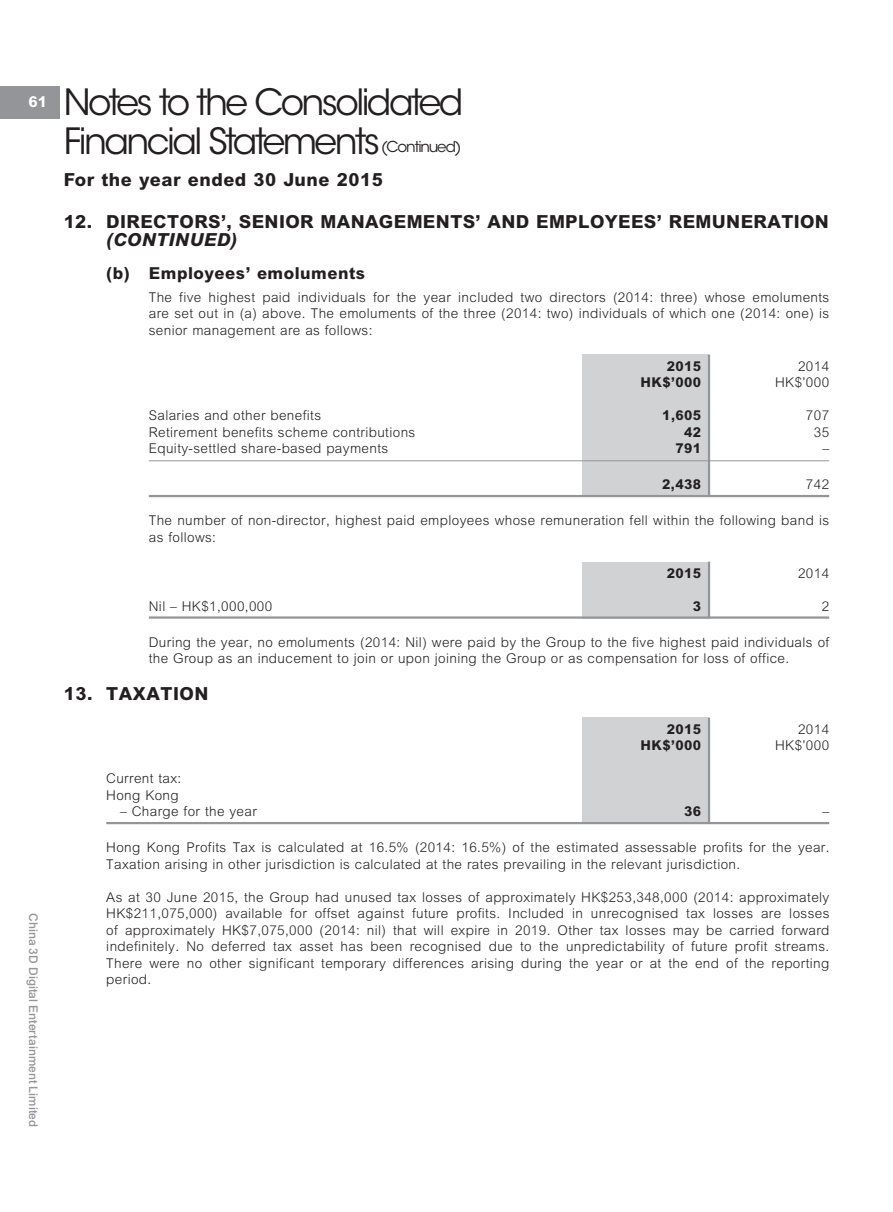
<style>
.page{position:relative;width:893px;height:1212px;background:#fff}
.page>*{position:absolute;margin:0;border:0;box-sizing:border-box;transform-origin:0 0}
.t1{font:36px "ITC Avant Garde Std";letter-spacing:-.07em;color:#231f20}
.t2{font:800 18px "Arial MT Std";letter-spacing:.02em;color:#231f20}
.t3{font:italic 800 18px "Arial MT Std";letter-spacing:.02em;color:#231f20}
.t4{font:800 16.5px "Arial MT Std";letter-spacing:.03em;color:#231f20}
.t5{font:15px "ITC Avant Garde Std";letter-spacing:-.07em;color:#231f20}
.t6{font:800 15px "Arial MT Std";color:#fff}
.t7{font:300 13.5px/16.5px "Arial MT Std";letter-spacing:.03em;color:#231f20}
.t8{font:800 13.5px "Arial MT Std";letter-spacing:.03em;color:#231f20}
.t9{font:500 12px "Arial MT Std";color:#939598}
</style>
<div class="page">
<div style="left:0;top:86px;width:60px;height:33px;background:#939598"></div>
<div style="left:583px;top:355px;width:126px;height:141px;background:#d1d2d4"></div>
<hr style="left:708px;top:355px;width:2px;height:141px;background:#939598">
<hr style="left:149px;top:460px;width:680px;height:1px;background:#939598">
<hr style="left:149px;top:495px;width:680px;height:2px;background:#939598">
<div style="left:583px;top:562px;width:126px;height:56px;background:#d1d2d4"></div>
<hr style="left:708px;top:562px;width:2px;height:56px;background:#939598">
<hr style="left:149px;top:616px;width:680px;height:3px;background:#939598">
<div style="left:583px;top:718px;width:126px;height:104px;background:#d1d2d4"></div>
<hr style="left:708px;top:718px;width:2px;height:104px;background:#939598">
<hr style="left:106px;top:822px;width:723px;height:2px;background:#939598">
<p class="t6" style="left:29px;top:93px;width:20px">61</p>
<p class="t9" style="left:41px;top:913px;width:216px;rotate:90deg">China D3 Digital Entertainment Limited</p>
<h1 class="t1" style="left:64px;top:80px;width:401px">Notes to the Consolidated</h1>
<p class="t5" style="left:381px;top:137px;width:82px">(Continued(</p>
<h1 class="t1" style="left:64px;top:119px;width:318px">Financial Statements</h1>
<h2 class="t2" style="left:64px;top:168px;width:320px">For the year ended 30 June 2015</h2>
<h2 class="t2" style="left:64px;top:211px;width:30px">12.</h2>
<h2 class="t2" style="left:64px;top:683px;width:30px">13.</h2>
<h2 class="t2" style="left:106px;top:211px;width:724px">DIRECTORS ,’ SENIOR MANAGEMENTS’ AND EMPLOYEES’ REMUNERATION</h2>
<h2 class="t3" style="left:106px;top:229px;width:132px">(CONTINUED(</h2>
<p class="t4" style="left:149px;top:263px;width:218px">Employees’ emoluments</p>
<p class="t4" style="left:106px;top:263px;width:25px">b( )</p>
<p class="t7" style="left:179px;top:289px;width:24px">five</p>
<p class="t7" style="left:373px;top:289px;width:18px">for</p>
<p class="t7" style="left:613px;top:289px;width:42px">(2014:</p>
<p class="t7" style="left:660px;top:289px;width:39px">three)</p>
<p class="t7" style="left:149px;top:289px;width:682px">The<br>are set out in (a) above. The emoluments of the three (2014: two) individuals of which one (2014: one) is senior management are as follows:</p>
<p class="t7" style="left:798px;top:358px;width:33px">2014</p>
<p class="t7" style="left:209px;top:289px;width:48px">highest</p>
<p class="t7" style="left:262px;top:289px;width:30px">paid</p>
<p class="t7" style="left:298px;top:289px;width:70px">individuals</p>
<p class="t7" style="left:397px;top:289px;width:21px">the</p>
<p class="t7" style="left:458px;top:289px;width:57px">included</p>
<p class="t7" style="left:549px;top:289px;width:58px">directors</p>
<p class="t7" style="left:705px;top:289px;width:42px">whose</p>
<p class="t7" style="left:752px;top:289px;width:78px">emoluments</p>
<p class="t7" style="left:521px;top:289px;width:23px">two</p>
<p class="t7" style="left:424px;top:289px;width:29px">year</p>
<p class="t8" style="left:667px;top:358px;width:36px">2015</p>
<p class="t8" style="left:641px;top:374px;width:62px">HK$’000</p>
<p class="t7" style="left:775px;top:374px;width:56px">HK ‘$ 000</p>
<p class="t7" style="left:149px;top:407px;width:174px">Salaries and other benefits</p>
<p class="t8" style="left:662px;top:407px;width:40px">1,605</p>
<p class="t7" style="left:806px;top:407px;width:25px">707</p>
<p class="t7" style="left:149px;top:424px;width:268px">Retirement benefits scheme contributions</p>
<p class="t8" style="left:684px;top:424px;width:19px">42</p>
<p class="t7" style="left:814px;top:424px;width:17px">35</p>
<p class="t7" style="left:149px;top:440px;width:241px">Equity-settled share-based payments</p>
<p class="t8" style="left:675px;top:440px;width:27px">791</p>
<p class="t7" style="left:822px;top:440px;width:8px">–</p>
<p class="t8" style="left:662px;top:476px;width:40px">2,438</p>
<p class="t7" style="left:149px;top:512px;width:682px">The number of non-director, highest paid employees whose remuneration fell within the following band is as follows:</p>
<p class="t7" style="left:798px;top:565px;width:33px">2014</p>
<p class="t7" style="left:806px;top:476px;width:25px">742</p>
<p class="t8" style="left:667px;top:565px;width:36px">2015</p>
<p class="t7" style="left:149px;top:598px;width:125px">Nil – HK$1,000,000</p>
<p class="t7" style="left:149px;top:634px;width:682px">During the year, no emoluments (2014: Nil) were paid by the Group to the five highest paid individuals of the Group as an inducement to join or upon joining the Group or as compensation for loss of office.</p>
<h2 class="t2" style="left:106px;top:683px;width:104px">TAXATION</h2>
<p class="t8" style="left:693px;top:598px;width:10px">3</p>
<p class="t7" style="left:822px;top:598px;width:9px">2</p>
<p class="t7" style="left:106px;top:770px;width:77px">Current tax:<br>Hong Kong</p>
<p class="t7" style="left:120px;top:803px;width:138px">– Charge for the year</p>
<p class="t8" style="left:667px;top:721px;width:36px">2015</p>
<p class="t8" style="left:641px;top:737px;width:62px">HK$’000</p>
<p class="t8" style="left:684px;top:803px;width:19px">36</p>
<p class="t7" style="left:798px;top:721px;width:33px">2014</p>
<p class="t7" style="left:775px;top:737px;width:56px">HK ‘$ 000</p>
<p class="t7" style="left:822px;top:803px;width:8px">–</p>
<p class="t7" style="left:187px;top:839px;width:41px">Profits</p>
<p class="t7" style="left:369px;top:839px;width:41px">16.5%</p>
<p class="t7" style="left:415px;top:839px;width:42px">(2014:</p>
<p class="t7" style="left:461px;top:839px;width:46px">16.5%)</p>
<p class="t7" style="left:513px;top:839px;width:13px">of</p>
<p class="t7" style="left:703px;top:839px;width:41px">profits</p>
<p class="t7" style="left:749px;top:839px;width:18px">for</p>
<p class="t7" style="left:106px;top:839px;width:635px">Hong<br>Taxation arising in other jurisdiction is calculated at the rates prevailing in the relevant jurisdiction.</p>
<p class="t7" style="left:106px;top:889px;width:725px;text-align:right">As at 30 June 2015, the Group had unused tax losses of approximately HK$253,348,000 (2014: approximately losses</p>
<p class="t7" style="left:147px;top:839px;width:35px">Kong</p>
<p class="t7" style="left:233px;top:839px;width:24px">Tax</p>
<p class="t7" style="left:262px;top:839px;width:12px">is</p>
<p class="t7" style="left:278px;top:839px;width:68px">calculated</p>
<p class="t7" style="left:531px;top:839px;width:21px">the</p>
<p class="t7" style="left:556px;top:839px;width:64px">estimated</p>
<p class="t7" style="left:625px;top:839px;width:73px">assessable</p>
<p class="t7" style="left:772px;top:839px;width:21px">the</p>
<p class="t7" style="left:351px;top:839px;width:13px">at</p>
<p class="t7" style="left:798px;top:839px;width:33px">year.</p>
<p class="t7" style="left:106px;top:905px;width:113px">HK$211,075,000)</p>
<p class="t7" style="left:290px;top:905px;width:18px">for</p>
<p class="t7" style="left:315px;top:905px;width:36px">offset</p>
<p class="t7" style="left:412px;top:905px;width:38px">future</p>
<p class="t7" style="left:456px;top:905px;width:45px">profits.</p>
<p class="t7" style="left:225px;top:905px;width:59px">available</p>
<p class="t7" style="left:358px;top:905px;width:48px">against</p>
<p class="t7" style="left:508px;top:905px;width:57px">Included</p>
<p class="t7" style="left:572px;top:905px;width:12px">in</p>
<p class="t7" style="left:591px;top:905px;width:89px">unrecognised</p>
<p class="t7" style="left:713px;top:905px;width:42px">losses</p>
<p class="t7" style="left:686px;top:905px;width:20px">tax</p>
<p class="t7" style="left:761px;top:905px;width:22px">are</p>
<p class="t7" style="left:106px;top:922px;width:13px">of</p>
<p class="t7" style="left:125px;top:922px;width:92px">approximately</p>
<p class="t7" style="left:222px;top:922px;width:92px">HK$7,075,000</p>
<p class="t7" style="left:320px;top:922px;width:42px">(2014:</p>
<p class="t7" style="left:367px;top:922px;width:21px">nil)</p>
<p class="t7" style="left:393px;top:922px;width:25px">that</p>
<p class="t7" style="left:424px;top:922px;width:21px">will</p>
<p class="t7" style="left:451px;top:922px;width:41px">expire</p>
<p class="t7" style="left:497px;top:922px;width:12px">in</p>
<p class="t7" style="left:515px;top:922px;width:37px">2019.</p>
<p class="t7" style="left:557px;top:922px;width:37px">Other</p>
<p class="t7" style="left:600px;top:922px;width:20px">tax</p>
<p class="t7" style="left:626px;top:922px;width:42px">losses</p>
<p class="t7" style="left:673px;top:922px;width:28px">may</p>
<p class="t7" style="left:706px;top:922px;width:18px">be</p>
<p class="t7" style="left:729px;top:922px;width:47px">carried</p>
<p class="t7" style="left:781px;top:922px;width:50px">forward</p>
<p class="t7" style="left:106px;top:938px;width:74px">indefinitely.</p>
<p class="t7" style="left:186px;top:938px;width:19px">No</p>
<p class="t7" style="left:211px;top:938px;width:56px">deferred</p>
<p class="t7" style="left:273px;top:938px;width:20px">tax</p>
<p class="t7" style="left:299px;top:938px;width:35px">asset</p>
<p class="t7" style="left:341px;top:938px;width:24px">has</p>
<p class="t7" style="left:370px;top:938px;width:33px">been</p>
<p class="t7" style="left:410px;top:938px;width:73px">recognised</p>
<p class="t7" style="left:489px;top:938px;width:26px">due</p>
<p class="t7" style="left:520px;top:938px;width:13px">to</p>
<p class="t7" style="left:539px;top:938px;width:21px">the</p>
<p class="t7" style="left:566px;top:938px;width:100px">unpredictability</p>
<p class="t7" style="left:672px;top:938px;width:13px">of</p>
<p class="t7" style="left:691px;top:938px;width:38px">future</p>
<p class="t7" style="left:735px;top:938px;width:34px">profit</p>
<p class="t7" style="left:775px;top:938px;width:56px">streams.</p>
<p class="t7" style="left:106px;top:955px;width:47px">There period.</p>
<p class="t7" style="left:149px;top:955px;width:32px">were</p>
<p class="t7" style="left:187px;top:955px;width:17px">no</p>
<p class="t7" style="left:249px;top:955px;width:67px">significant</p>
<p class="t7" style="left:393px;top:955px;width:73px">differences</p>
<p class="t7" style="left:209px;top:955px;width:34px">other</p>
<p class="t7" style="left:321px;top:955px;width:66px">temporary</p>
<p class="t7" style="left:471px;top:955px;width:44px">arising</p>
<p class="t7" style="left:521px;top:955px;width:42px">during</p>
<p class="t7" style="left:569px;top:955px;width:21px">the</p>
<p class="t7" style="left:668px;top:955px;width:21px">the</p>
<p class="t7" style="left:650px;top:955px;width:13px">at</p>
<p class="t7" style="left:596px;top:955px;width:29px">year</p>
<p class="t7" style="left:630px;top:955px;width:14px">or</p>
<p class="t7" style="left:695px;top:955px;width:26px">end</p>
<p class="t7" style="left:726px;top:955px;width:13px">of</p>
<p class="t7" style="left:745px;top:955px;width:21px">the</p>
<p class="t7" style="left:772px;top:955px;width:59px">reporting</p>
</div>
